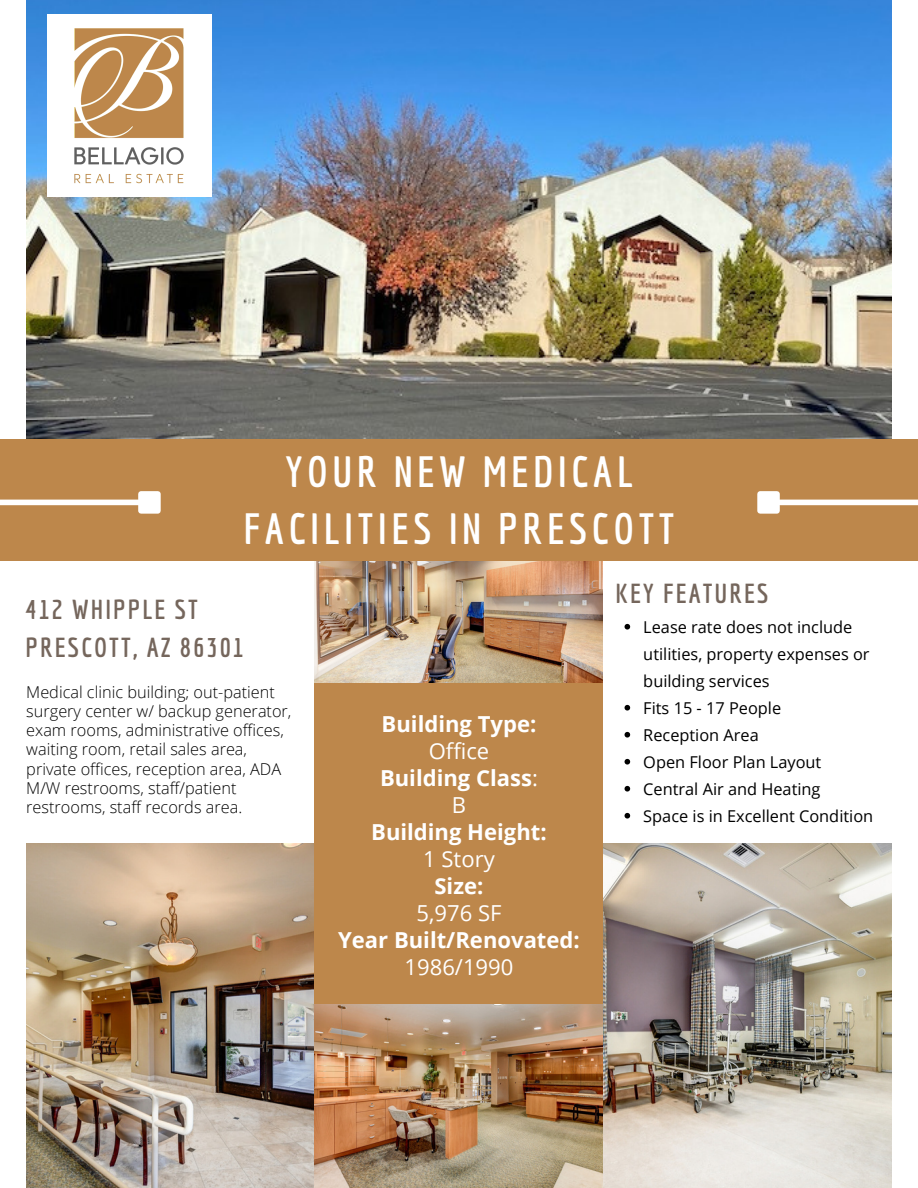
<style>
.page{position:relative;width:918px;height:1188px;background:#fff}
.page>*{position:absolute;margin:0;border:0;box-sizing:border-box;transform-origin:0 0}
.t1{font:700 42.6px/56.2px "Economica";letter-spacing:.105em;color:#fff;text-align:center}
.t2{font:700 26.85px/37.2px "Economica";letter-spacing:.075em;color:#75665c}
.t3{font:700 22.05px/27px "Open Sans";color:#fff;text-align:center}
.t4{font:300 16.35px/19.2px "Open Sans";color:#000}
.t5{font:16.35px/27px "Open Sans";color:#000}
.s1{font-weight:400}
</style>
<div class="page">
<img style="left:315px;top:561px;width:288px;height:123px">
<img style="left:26px;top:0;width:865px;height:439px">
<img style="left:26px;top:844px;width:288px;height:344px">
<img style="left:315px;top:1004px;width:288px;height:184px">
<img style="left:603px;top:844px;width:288px;height:344px">
<div style="left:0;top:439px;width:918px;height:122px;background:#bd874b"></div>
<div style="left:315px;top:684px;width:288px;height:320px;background:#bd874b"></div>
<div style="left:0;top:500px;width:138px;height:5px;background:#fff"></div>
<div style="left:141px;top:494px;width:17px;height:17px;background:#fff"></div>
<div style="left:138px;top:491px;width:23px;height:23px;border:6px solid #fff"></div>
<div style="left:780px;top:500px;width:138px;height:5px;background:#fff"></div>
<div style="left:760px;top:494px;width:17px;height:17px;background:#fff"></div>
<div style="left:757px;top:491px;width:23px;height:23px;border:6px solid #fff"></div>
<div style="left:47px;top:14px;width:165px;height:182px;background:#fff"></div>
<img style="left:45px;top:21px;width:168px;height:168px">
<svg style="left:625px;top:624px;width:5px;height:6px"></svg>
<svg style="left:625px;top:705px;width:5px;height:6px"></svg>
<svg style="left:625px;top:732px;width:5px;height:6px"></svg>
<svg style="left:625px;top:759px;width:5px;height:6px"></svg>
<svg style="left:625px;top:786px;width:5px;height:6px"></svg>
<svg style="left:625px;top:813px;width:5px;height:6px"></svg>
<h2 class="t1" style="left:244px;top:443px;width:432px">YOUR NEW MEDICAL<br>FACILITIES IN PRESCOTT</h2>
<h1 class="t2" style="left:25px;top:591px;width:220px">412 WHIPPLE ST<br>PRESCOTT, AZ 86301</h1>
<p class="t4" style="left:26px;top:682px;width:267px">Medical clinic building; out-patient surgery center w/ backup generator, exam rooms, administrative offices, waiting room, retail sales area, private offices, reception area, ADA M/W restrooms, staff/patient restrooms, staff records area.</p>
<p class="t3" style="left:338px;top:710px;width:243px">Building Type:<br><span class="s1">Office<br></span>Building Class<span class="s1">:<br>B<br></span>Building Height:<br><span class="s1">1 Story<br></span>Size:<br><span class="s1">5,976 SF<br></span>Year Built/Renovated:<br><span class="s1">1986/1990</span></p>
<h2 class="t2" style="left:616px;top:575px;width:155px">KEY FEATURES</h2>
<p class="t5" style="left:643px;top:613px;width:228px">Lease rate does not include utilities, property expenses or building services</p>
<p class="t5" style="left:643px;top:694px;width:139px">Fits 15 - 17 People</p>
<p class="t5" style="left:643px;top:721px;width:117px">Reception Area</p>
<p class="t5" style="left:643px;top:748px;width:180px">Open Floor Plan Layout</p>
<p class="t5" style="left:643px;top:775px;width:179px">Central Air and Heating</p>
<h3 class="t5" style="left:643px;top:802px;width:231px">Space is in Excellent Condition</h3>
</div>
